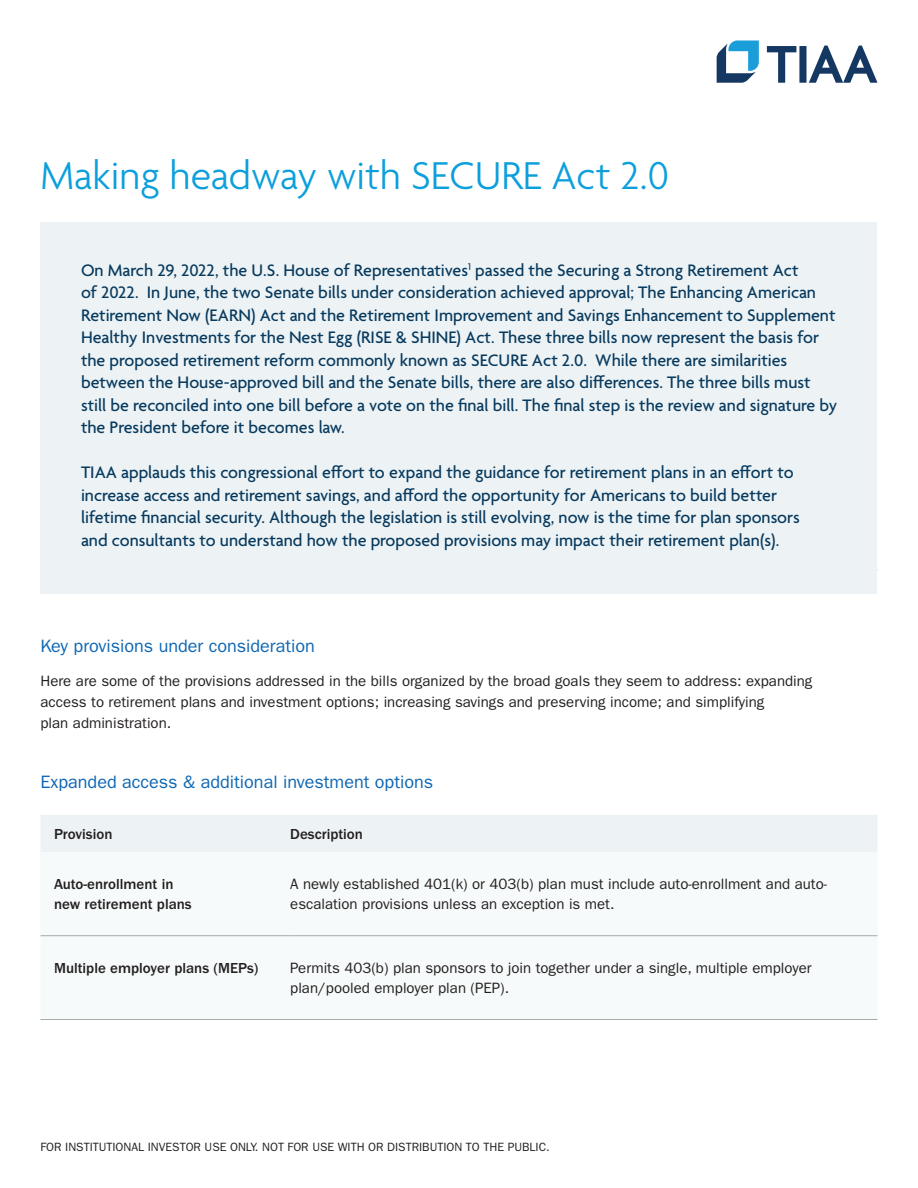
<style>
.page{position:relative;width:918px;height:1188px;background:#fff}
.page>*{position:absolute;margin:0;border:0;box-sizing:border-box;transform-origin:0 0}
.t1{font:300 42px "Agenda";color:#0c9fdc}
.t2{font:500 18px/22.5px "Agenda";color:#083a5e}
.t3{font:18px "ITC Franklin Gothic Std";color:#0e67b3}
.t4{font:15px/21px "ITC Franklin Gothic Std";color:#231f20}
.t5{font:500 15px/19.5px "ITC Franklin Gothic Std";color:#231f20}
.t6{font:12px "ITC Franklin Gothic Std";color:#231f20}
</style>
<div class="page">
<svg style="left:767px;top:46px;width:111px;height:37px"></svg>
<svg style="left:717px;top:40px;width:42px;height:43px"></svg>
<div style="left:40px;top:223px;width:838px;height:371px;background:#edf3f5"></div>
<div style="left:41px;top:815px;width:836px;height:37px;background:#edf3f5"></div>
<svg style="left:40px;top:936px;width:838px;height:1px"></svg>
<hr style="left:40px;top:935px;width:250px;height:1px;background:#a2acab">
<hr style="left:290px;top:935px;width:588px;height:1px;background:#a2acab">
<hr style="left:40px;top:1019px;width:250px;height:1px;background:#a2acab">
<hr style="left:290px;top:1019px;width:588px;height:1px;background:#a2acab">
<p class="t1" style="left:40px;top:153px;width:630px">Making headway with SECURE Act 2.0</p>
<p class="t2" style="left:81px;top:260px;width:758px">On March 29, 2022, the U.S. House of Representatives<sup>1</sup> passed the Securing a Strong Retirement Act<br>of 2022. In June, the two Senate bills under consideration achieved approval; The Enhancing American Retirement Now (EARN) Act and the Retirement Improvement and Savings Enhancement to Supplement Healthy Investments for the Nest Egg (RISE &amp; SHINE) Act. These three bills now represent the basis for the proposed retirement reform commonly known as SECURE Act 2.0. While there are similarities between the House-approved bill and the Senate bills, there are also differences. The three bills must still be reconciled into one bill before a vote on the final bill. The final step is the review and signature by the President before it becomes law.</p>
<p class="t2" style="left:81px;top:462px;width:720px">TIAA applauds this congressional effort to expand the guidance for retirement plans in an effort to increase access and retirement savings, and afford the opportunity for Americans to build better lifetime financial security. Although the legislation is still evolving, now is the time for plan sponsors and consultants to understand how the proposed provisions may impact their retirement plan(s).</p>
<p class="t3" style="left:40px;top:635px;width:276px">Key provisions under consideration</p>
<p class="t4" style="left:40px;top:671px;width:773px">Here are some of the provisions addressed in the bills organized by the broad goals they seem to address: expanding access to retirement plans and investment options; increasing savings and preserving income; and simplifying<br>plan administration.</p>
<p class="t3" style="left:40px;top:771px;width:394px">Expanded access &amp; additional investment options</p>
<p class="t5" style="left:54px;top:824px;width:60px">Provision</p>
<p class="t5" style="left:290px;top:824px;width:74px">Description</p>
<p class="t5" style="left:54px;top:875px;width:139px">Auto-enrollment in new retirement plans</p>
<p class="t4" style="left:290px;top:874px;width:538px;line-height:19.5px">A newly established 401(k) or 403(b) plan must include auto-enrollment and auto&shy;escalation provisions unless an exception is met.</p>
<p class="t5" style="left:54px;top:958px;width:206px">Multiple employer plans (MEPs)</p>
<p class="t4" style="left:290px;top:958px;width:523px;line-height:19.5px">Permits 403(b) plan sponsors to join together under a single, multiple employer plan/pooled employer plan (PEP).</p>
<p class="t6" style="left:40px;top:1140px;width:511px">FOR INSTITUTIONAL INVESTOR USE ONLY. NOT FOR USE WITH OR DISTRIBUTION TO THE PUBLIC.</p>
</div>
